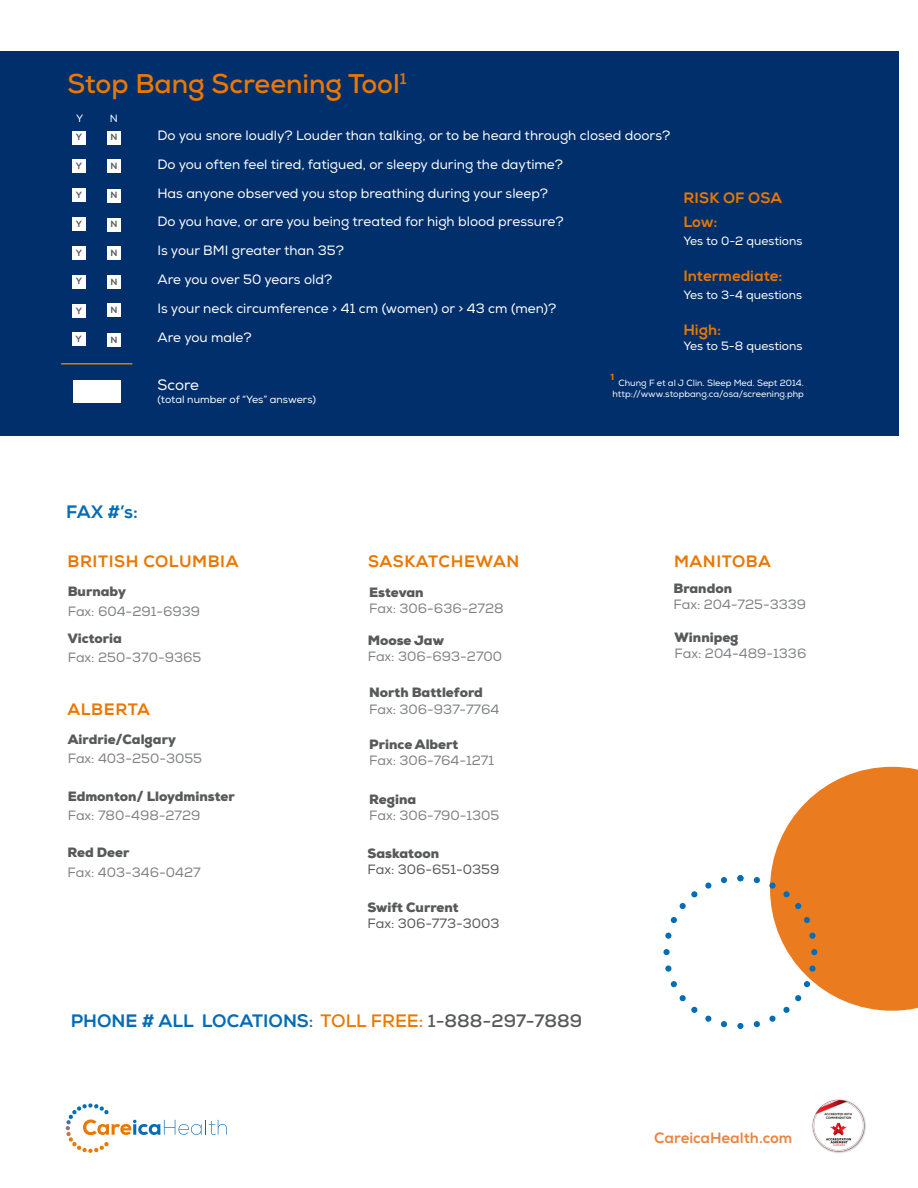
<style>
.page{position:relative;width:918px;height:1188px;background:#fff}
.page>*{position:absolute;margin:0;border:0;box-sizing:border-box;transform-origin:0 0}
.t1{font:700 27px "Nexa";color:#ea7700}
.t2{font:800 18px "Nexa";color:#036cb6}
.t3{font:800 16.5px "Nexa";letter-spacing:.035em;color:#ea7700}
.t4{font:800 15px/24.8px "Nexa";color:#ea7700}
.t5{font:800 15px "Nexa";color:#eb8543}
.t6{font:15px "Nexa";letter-spacing:-.005em;color:#fff}
.t7{font:13.5px/28.8px "Nexa";color:#fff}
.t8{font:13.5px "Nexa";color:#808285}
.t9{font:900 13.5px "Nexa";color:#58595b}
.t10{font:13.5px "Nexa";color:#58595b}
.t11{font:12px "Nexa";color:#fff}
.t12{font:10.5px "Nexa";color:#fff}
.t13{font:700 9.6px "Myriad Pro";color:#ea7700}
.t14{font:9px/10.8px "Nexa";color:#fff;text-align:right}
.t15{font:800 9px "Nexa";color:#58595b}
.s1{font-weight:700}
.s2{font-weight:700;color:#ea7700}
.s3{font-weight:700;color:#58595b}
</style>
<div class="page">
<div style="left:0;top:51px;width:899px;height:385px;background:#002f6c"></div>
<svg style="left:721px;top:877px;width:6px;height:6px"></svg>
<svg style="left:705px;top:882px;width:7px;height:7px"></svg>
<svg style="left:679px;top:891px;width:19px;height:19px"></svg>
<svg style="left:670px;top:917px;width:7px;height:7px"></svg>
<svg style="left:665px;top:932px;width:7px;height:7px"></svg>
<div style="left:663px;top:949px;width:7px;height:6px;background:#036cb6;border-radius:50%"></div>
<svg style="left:665px;top:965px;width:7px;height:7px"></svg>
<svg style="left:670px;top:981px;width:7px;height:7px"></svg>
<svg style="left:679px;top:995px;width:19px;height:18px"></svg>
<svg style="left:705px;top:1015px;width:7px;height:7px"></svg>
<div style="left:721px;top:1021px;width:6px;height:7px;background:#036cb6;border-radius:3px"></div>
<svg style="left:737px;top:1023px;width:6px;height:6px"></svg>
<div style="left:754px;top:1021px;width:6px;height:7px;background:#036cb6;border-radius:3px"></div>
<svg style="left:769px;top:767px;width:149px;height:255px"></svg>
<svg style="left:754px;top:877px;width:6px;height:6px"></svg>
<svg style="left:737px;top:875px;width:6px;height:6px"></svg>
<div style="left:73px;top:380px;width:48px;height:23px;background:#fff"></div>
<hr style="left:61px;top:363px;width:71px;height:2px;background:#ea7700">
<img style="left:812px;top:1099px;width:54px;height:54px">
<svg style="left:66px;top:1103px;width:161px;height:50px"></svg>
<div style="left:72px;top:304px;width:14px;height:14px;background:#fff"></div>
<div style="left:72px;top:275px;width:14px;height:14px;background:#fff"></div>
<div style="left:72px;top:246px;width:14px;height:14px;background:#fff"></div>
<div style="left:72px;top:217px;width:14px;height:14px;background:#fff"></div>
<div style="left:72px;top:188px;width:14px;height:14px;background:#fff"></div>
<div style="left:72px;top:159px;width:14px;height:14px;background:#fff"></div>
<div style="left:72px;top:131px;width:14px;height:13px;background:#fff"></div>
<div style="left:107px;top:131px;width:14px;height:13px;background:#fff"></div>
<div style="left:107px;top:159px;width:14px;height:14px;background:#fff"></div>
<div style="left:107px;top:189px;width:14px;height:13px;background:#fff"></div>
<div style="left:107px;top:218px;width:14px;height:13px;background:#fff"></div>
<div style="left:107px;top:246px;width:14px;height:14px;background:#fff"></div>
<div style="left:107px;top:275px;width:14px;height:14px;background:#fff"></div>
<div style="left:107px;top:303px;width:14px;height:14px;background:#fff"></div>
<div style="left:107px;top:333px;width:14px;height:14px;background:#fff"></div>
<div style="left:72px;top:332px;width:14px;height:14px;background:#fff"></div>
<h1 class="t1" style="left:67px;top:66px;width:341px">Stop Bang Screening Tool<sup>1</sup></h1>
<p class="t12" style="left:76px;top:112px;width:9px">Y</p>
<p class="t12" style="left:110px;top:112px;width:10px">N</p>
<p class="t15" style="left:76px;top:132px;width:8px">Y</p>
<p class="t15" style="left:110px;top:132px;width:8px">N</p>
<p class="t15" style="left:110px;top:160px;width:8px">N</p>
<p class="t15" style="left:110px;top:190px;width:8px">N</p>
<p class="t15" style="left:110px;top:219px;width:8px">N</p>
<p class="t15" style="left:110px;top:247px;width:8px">N</p>
<p class="t15" style="left:110px;top:276px;width:8px">N</p>
<p class="t15" style="left:110px;top:304px;width:8px">N</p>
<p class="t15" style="left:76px;top:333px;width:8px">Y</p>
<p class="t15" style="left:110px;top:334px;width:8px">N</p>
<p class="t15" style="left:76px;top:160px;width:8px">Y</p>
<p class="t15" style="left:76px;top:189px;width:8px">Y</p>
<p class="t15" style="left:76px;top:218px;width:8px">Y</p>
<p class="t15" style="left:76px;top:247px;width:8px">Y</p>
<p class="t15" style="left:76px;top:276px;width:8px">Y</p>
<p class="t15" style="left:76px;top:305px;width:8px">Y</p>
<p class="t7" style="left:158px;top:121px;width:514px">Do you snore loudly? Louder than talking, or to be heard through closed doors?</p>
<p class="t7" style="left:158px;top:150px;width:408px">Do you often feel tired, fatigued, or sleepy during the daytime?<br>Has anyone observed you stop breathing during your sleep?<br>Do you have, or are you being treated for high blood pressure?<br>Is your BMI greater than 35?<br>Are you over 50 years old?<br>Is your neck circumference &gt; 41 cm (women) or &gt; 43 cm (men)?<br>Are you male?</p>
<p class="t4" style="left:683px;top:185px;width:100px">RISK OF OSA<br>Low:</p>
<p class="t11" style="left:683px;top:234px;width:121px">Yes to 0-2 questions</p>
<p class="t4" style="left:683px;top:264px;width:101px">Intermediate:</p>
<p class="t11" style="left:683px;top:288px;width:120px">Yes to 3-4 questions</p>
<p class="t4" style="left:683px;top:318px;width:39px">High:</p>
<p class="t11" style="left:683px;top:339px;width:121px">Yes to 5-8 questions</p>
<p class="t6" style="left:158px;top:376px;width:43px">Score</p>
<p class="t12" style="left:158px;top:393px;width:160px">(total number of “Yes” answers)</p>
<p class="t13" style="left:610px;top:371px;width:7px">1</p>
<p class="t14" style="left:613px;top:378px;width:193px">Chung F et al J Clin. Sleep Med. Sept 2014. http://www.stopbang.ca/osa/screening.php</p>
<h2 class="t2" style="left:66px;top:501px;width:73px">FAX #’s:</h2>
<p class="t3" style="left:68px;top:551px;width:172px">BRITISH COLUMBIA</p>
<p class="t3" style="left:368px;top:551px;width:153px">SASKATCHEWAN</p>
<p class="t3" style="left:674px;top:551px;width:98px">MANITOBA</p>
<p class="t9" style="left:68px;top:583px;width:60px">Burnaby</p>
<p class="t8" style="left:68px;top:603px;width:134px">Fax: 604-291-6939</p>
<p class="t9" style="left:68px;top:629px;width:56px">Victoria</p>
<p class="t8" style="left:68px;top:649px;width:135px">Fax: 250-370-9365</p>
<p class="t3" style="left:68px;top:699px;width:84px">ALBERTA</p>
<p class="t9" style="left:68px;top:730px;width:110px">Airdrie/Calgary</p>
<p class="t8" style="left:68px;top:750px;width:136px">Fax: 403-250-3055</p>
<p class="t9" style="left:68px;top:787px;width:169px">Edmonton/ Lloydminster</p>
<p class="t8" style="left:68px;top:807px;width:134px">Fax: 780-498-2729</p>
<p class="t9" style="left:67px;top:844px;width:63px">Red Deer</p>
<p class="t8" style="left:67px;top:864px;width:135px">Fax: 403-346-0427</p>
<p class="t9" style="left:369px;top:583px;width:56px">Estevan</p>
<p class="t8" style="left:369px;top:600px;width:136px">Fax: 306-636-2728</p>
<p class="t9" style="left:368px;top:631px;width:78px">Moose Jaw</p>
<p class="t8" style="left:368px;top:648px;width:136px">Fax: 306-693-2700</p>
<p class="t9" style="left:369px;top:684px;width:115px">North Battleford</p>
<p class="t8" style="left:369px;top:701px;width:132px">Fax: 306-937-7764</p>
<p class="t9" style="left:369px;top:736px;width:91px">Prince Albert</p>
<p class="t8" style="left:369px;top:753px;width:126px">Fax: 306-764-1271</p>
<p class="t9" style="left:369px;top:790px;width:48px">Regina</p>
<p class="t8" style="left:369px;top:807px;width:132px">Fax: 306-790-1305</p>
<p class="t9" style="left:368px;top:844px;width:73px">Saskatoon</p>
<p class="t10" style="left:368px;top:861px;width:133px">Fax: 306-651-0359</p>
<p class="t9" style="left:368px;top:899px;width:93px">Swift Current</p>
<p class="t10" style="left:368px;top:916px;width:134px">Fax: 306-773-3003</p>
<h2 class="t2" style="left:71px;top:1010px;width:513px">PHONE # ALL LOCATIONS<span class="s1">:</span> <span class="s2">TOLL FREE:</span> <span class="s3">1-888-297-7889</span></h2>
<p class="t9" style="left:673px;top:580px;width:60px">Brandon</p>
<p class="t8" style="left:673px;top:596px;width:134px">Fax: 204-725-3339</p>
<p class="t9" style="left:675px;top:629px;width:66px">Winnipeg</p>
<p class="t8" style="left:675px;top:646px;width:133px">Fax: 204-489-1336</p>
<p class="t5" style="left:654px;top:1129px;width:140px">CareicaHealth.com</p>
</div>
